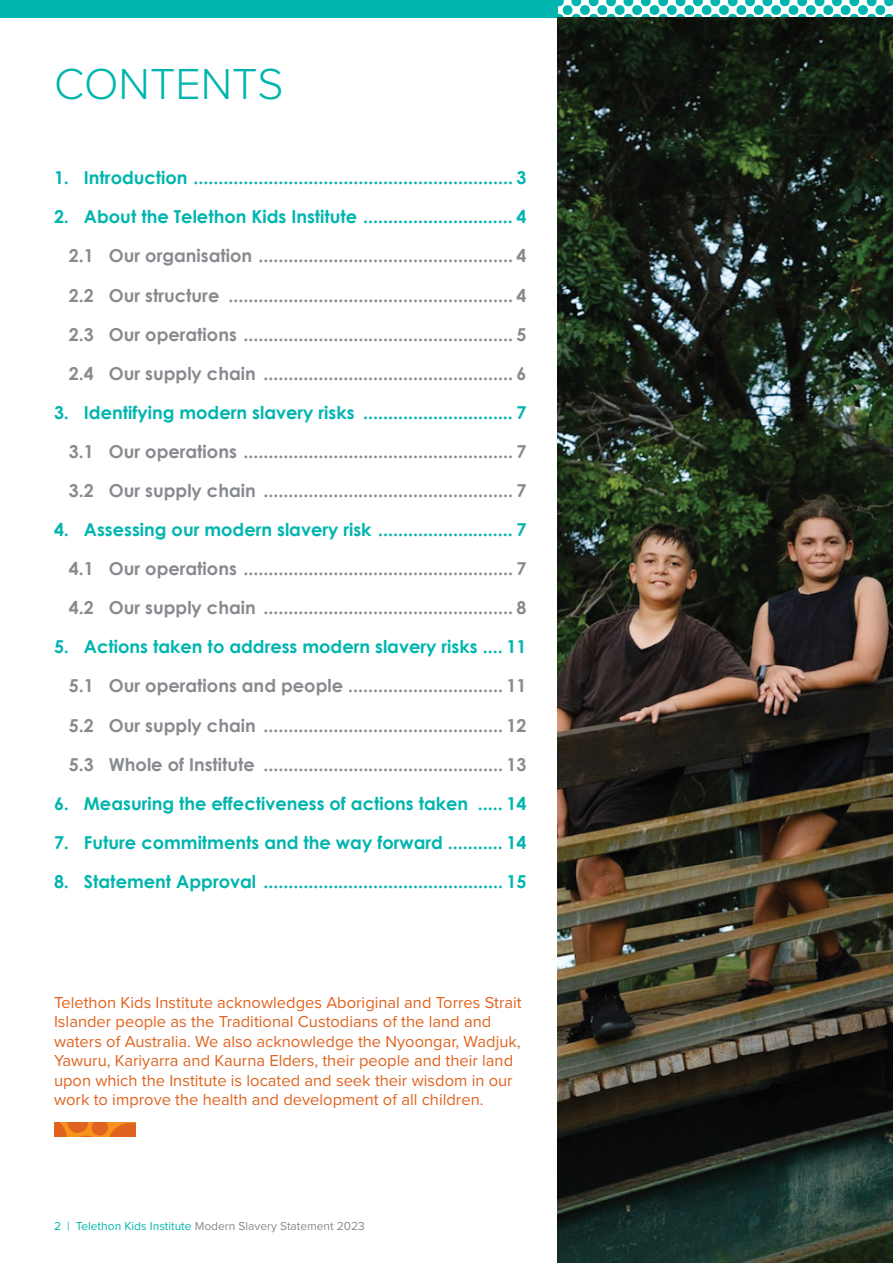
<style>
.page{position:relative;width:893px;height:1263px;background:#fff}
.page>*{position:absolute;margin:0;border:0;box-sizing:border-box;transform-origin:0 0}
.t1{font:300 45px "Proxima Nova";color:#00b5af}
.t2{font:700 17.85px/39.2px "Century Gothic";color:#878a8f;text-align:justify}
.t3{font:700 17.85px "Century Gothic";color:#00b5af}
.t4{font:16.5px/19.5px "Proxima Nova";color:#df6420}
.t5{font:12px "Proxima Nova";color:#878a8f}
.s1{color:#00b5af}
</style>
<div class="page">
<div style="left:0;top:0;width:557px;height:17px;background:#00b5af"></div>
<svg style="left:557px;top:0;width:336px;height:17px"></svg>
<svg style="left:54px;top:1122px;width:82px;height:15px"></svg>
<img style="left:557px;top:17px;width:336px;height:1246px">
<h1 class="t1" style="left:54px;top:51px;width:231px">CONTENTS</h1>
<p class="t3" style="left:54px;top:164px;width:474px">1. Introduction ................................................................ 3</p>
<p class="t3" style="left:54px;top:203px;width:474px">2. About the Telethon Kids Institute .............................. 4</p>
<p class="t2" style="left:69px;top:236px;width:459px">2.1 Our organisation ................................................... 4<br>2.2 Our structure ......................................................... 4<br>2.3 Our operations ...................................................... 5<br>2.4 Our supply chain .................................................. 6</p>
<p class="t3" style="left:54px;top:399px;width:474px">3. Identifying modern slavery risks .............................. 7</p>
<p class="t2" style="left:69px;top:431px;width:459px">3.1 Our operations ...................................................... 7<br>3.2 Our supply chain .................................................. 7</p>
<p class="t3" style="left:54px;top:516px;width:474px">4. Assessing our modern slavery risk ........................... 7</p>
<p class="t2" style="left:69px;top:548px;width:459px">4.1 Our operations ...................................................... 7<br>4.2 Our supply chain .................................................. 8</p>
<p class="t3" style="left:54px;top:633px;width:474px">5. Actions taken to address modern slavery risks .... 11</p>
<p class="t2" style="left:69px;top:666px;width:459px">5.1 Our operations and people ............................... 11<br>5.2 Our supply chain ................................................ 12<br>5.3 Whole of Institute ................................................ 13</p>
<p class="t3" style="left:54px;top:790px;width:474px">6. Measuring the effectiveness of actions taken ..... 14</p>
<p class="t3" style="left:54px;top:829px;width:474px">7. Future commitments and the way forward ........... 14</p>
<p class="t3" style="left:54px;top:868px;width:474px">8. Statement Approval ................................................ 15</p>
<p class="t4" style="left:54px;top:992px;width:469px">Telethon Kids Institute acknowledges Aboriginal and Torres Strait Islander people as the Traditional Custodians of the land and waters of Australia. We also acknowledge the Nyoongar, Wadjuk, Yawuru, Kariyarra and Kaurna Elders, their people and their land upon which the Institute is located and seek their wisdom in our work to improve the health and development of all children.</p>
<p class="t5" style="left:54px;top:1217px;width:312px"><span class="s1">2 | Telethon Kids Institute</span> Modern Slavery Statement 2023</p>
</div>
